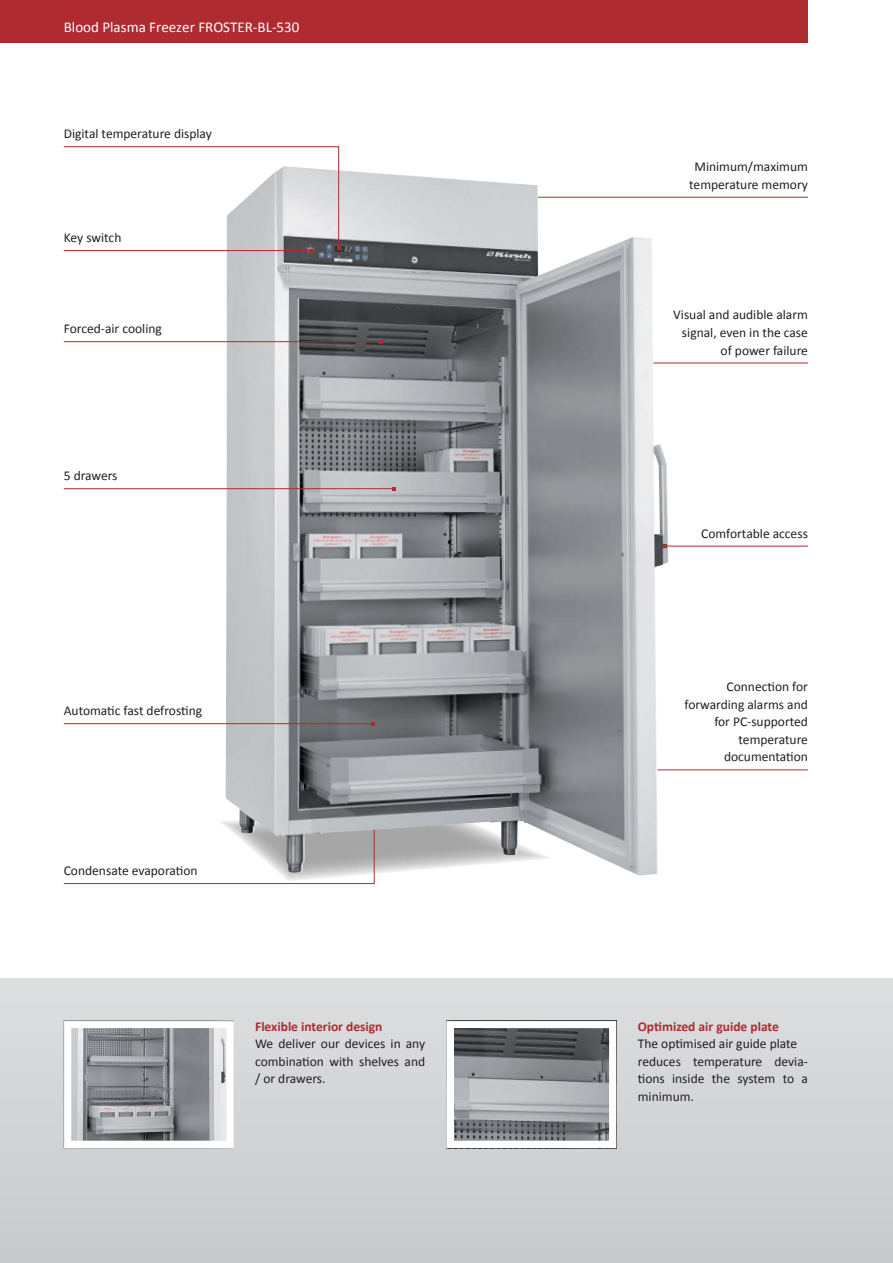
<style>
.page{position:relative;width:893px;height:1263px;background:#fff}
.page>*{position:absolute;margin:0;border:0;box-sizing:border-box;transform-origin:0 0}
.t1{font:15px "Calibri";color:#fff}
.t2{font:13.5px/17.5px "Calibri";color:#231f20;text-align:right}
.t3{font:700 13.5px "Calibri";color:#ae2b30}
</style>
<div class="page">
<hr style="left:392px;top:769px;width:416px;height:1px;background:#ae2b30">
<hr style="left:392px;top:363px;width:416px;height:1px;background:#ae2b30">
<svg style="left:669px;top:196px;width:139px;height:2px"></svg>
<svg style="left:63px;top:821px;width:312px;height:63px"></svg>
<svg style="left:62px;top:1018px;width:172px;height:131px"></svg>
<svg style="left:444px;top:1018px;width:173px;height:131px"></svg>
<div style="left:0;top:0;width:808px;height:43px;background:#ae2b30"></div>
<img style="left:226px;top:170px;width:443px;height:706px">
<hr style="left:665px;top:546px;width:143px;height:1px;background:#ae2b30">
<svg style="left:63px;top:146px;width:277px;height:106px"></svg>
<hr style="left:64px;top:341px;width:317px;height:1px;background:#ae2b30">
<hr style="left:64px;top:488px;width:330px;height:1px;background:#ae2b30">
<hr style="left:64px;top:723px;width:309px;height:1px;background:#ae2b30">
<p class="t1" style="left:64px;top:17px;width:237px">Blood Plasma Freezer FROSTER-BL-530</p>
<p class="t2" style="left:64px;top:125px;width:150px">Digital temperature display</p>
<p class="t2" style="left:64px;top:229px;width:59px">Key switch</p>
<p class="t2" style="left:64px;top:320px;width:100px">Forced-air cooling</p>
<p class="t2" style="left:64px;top:467px;width:55px">5 drawers</p>
<p class="t2" style="left:64px;top:702px;width:140px">Automatic fast defrosting</p>
<p class="t2" style="left:64px;top:862px;width:135px">Condensate evaporation</p>
<p class="t3" style="left:255px;top:1021px;width:129px">Flexible interior design</p>
<p class="t2" style="left:255px;top:1035px;width:172px;text-align:justify">We deliver our devices in any combination with shelves and / or drawers.</p>
<p class="t2" style="left:689px;top:158px;width:120px;text-align:center">Minimum/maximum temperature memory</p>
<p class="t2" style="left:673px;top:306px;width:136px">Visual and audible alarm signal, even in the case of power failure</p>
<p class="t2" style="left:701px;top:524px;width:108px">Comfortable access</p>
<p class="t2" style="left:684px;top:678px;width:125px">Connection for forwarding alarms and for PC-supported temperature documentation</p>
<p class="t3" style="left:638px;top:1017px;width:143px">Optimized air guide plate</p>
<p class="t2" style="left:638px;top:1035px;width:172px;text-align:left">The optimised air guide plate reduces temperature devia&shy;tions inside the system to a minimum.</p>
</div>
